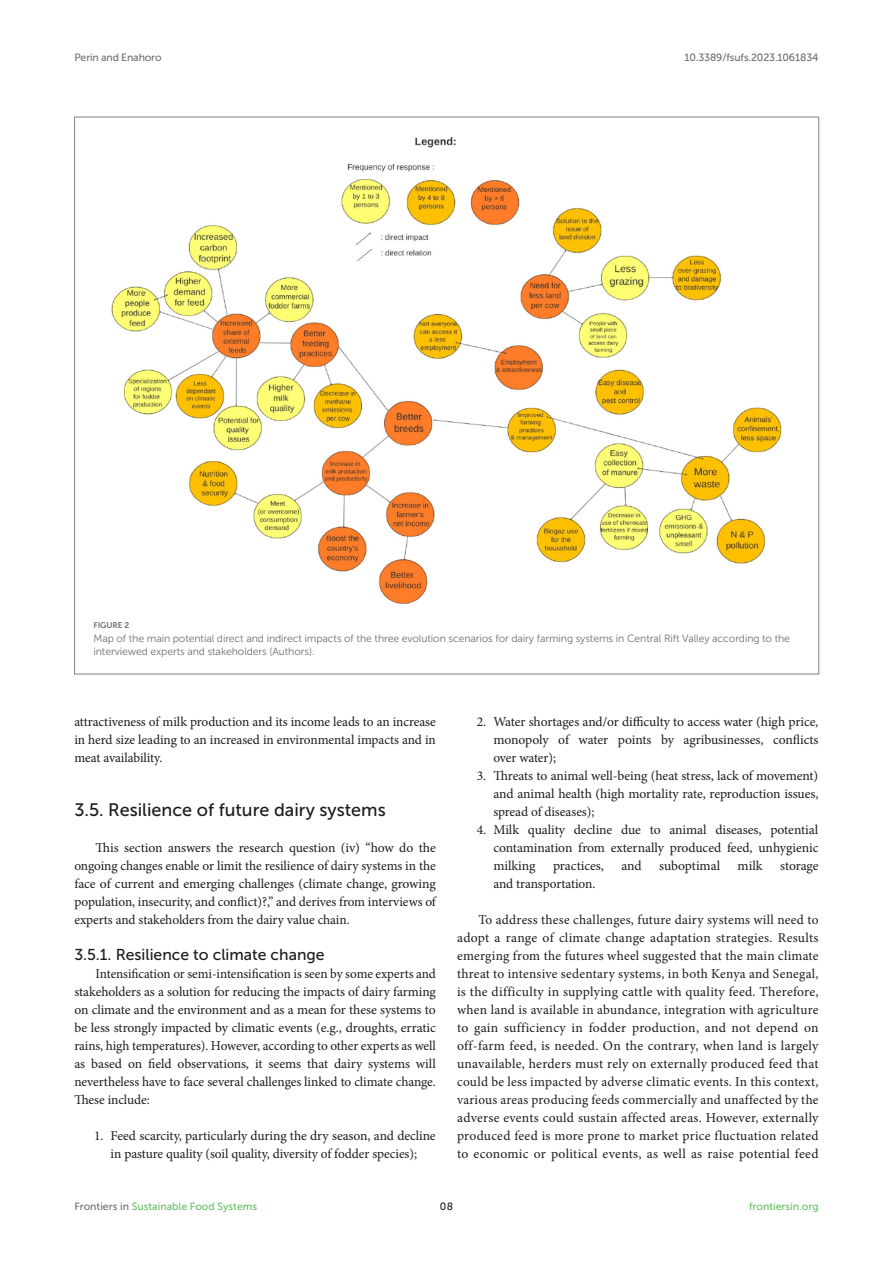
<style>
.page{position:relative;width:893px;height:1263px;background:#fff}
.page>*{position:absolute;margin:0;border:0;box-sizing:border-box;transform-origin:0 0}
.HEAD_2{font:18px "Museo Sans 500";color:#1b1c1b}
.HEAD_3{font:15.75px "Museo Sans 500";color:#1b1c1b}
.TEXT{font:13.5px/18px "Minion Pro";color:#1b1c1b;text-align:justify}
.TEXT_FLUSH{font:13.5px/18px "Minion Pro";letter-spacing:-.005em;color:#1b1c1b;text-align:justify}
.NL_MID{font:13.5px/18px "Minion Pro";letter-spacing:-.005em;color:#1b1c1b;text-align:justify}
.NL_BLW{font:13.5px/18px "Minion Pro";letter-spacing:-.005em;color:#1b1c1b;text-align:justify}
.NL_ABV{font:13.5px/18px "Minion Pro";letter-spacing:-.005em;color:#1b1c1b;text-align:center}
.FIG_LEG{font:10.5px/13.5px "Museo Sans 300";letter-spacing:-.01em;color:#706f70}
.t1{font:10.5px "Museo Sans 500";color:#65c161}
.t2{font:10.5px "Museo Sans 500";letter-spacing:-.015em;color:#706f70}
.t3{font:10.5px "Museo Sans 500";color:#1b1c1b}
.FIG_HD{font:8.25px "Museo Sans 700";letter-spacing:-.01em;color:#706f70}
.s1{color:#706f70}
</style>
<div class="page">
<img style="left:111px;top:137px;width:671px;height:468px">
<p class="t2" style="left:74px;top:51px;width:89px">Perin and Enahoro</p>
<p class="t2" style="left:685px;top:51px;width:135px">10.3389/fsufs.2023.1061834</p>
<p class="FIG_HD" style="left:94px;top:621px;width:37px">FIGURE 2</p>
<p class="FIG_LEG" style="left:94px;top:631px;width:698px">Map of the main potential direct and indirect impacts of the three evolution scenarios for dairy farming systems in Central Rift Valley according to the interviewed experts and stakeholders (Authors).</p>
<p class="TEXT" style="left:74px;top:713px;width:363px">attractiveness of milk production and its income leads to an increase in herd size leading to an increased in environmental impacts and in meat availability.</p>
<p class="HEAD_2" style="left:74px;top:800px;width:313px">3.5. Resilience of future dairy systems</p>
<p class="TEXT_FLUSH" style="left:74px;top:839px;width:363px;text-indent:21px">This section answers the research question (iv) “how do the ongoing changes enable or limit the resilience of dairy systems in the face of current and emerging challenges (climate change, growing population, insecurity, and conflict)?,” and derives from interviews of experts and stakeholders from the dairy value chain.</p>
<p class="HEAD_3" style="left:74px;top:946px;width:252px">3.5.1. Resilience to climate change</p>
<p class="TEXT_FLUSH" style="left:74px;top:965px;width:363px;text-indent:21px">Intensification or semi-intensification is seen by some experts and stakeholders as a solution for reducing the impacts of dairy farming on climate and the environment and as a mean for these systems to be less strongly impacted by climatic events (e.g., droughts, erratic rains, high temperatures). However, according to other experts as well as based on field observations, it seems that dairy systems will nevertheless have to face several challenges linked to climate change.<br>These include:</p>
<p class="NL_ABV" style="left:94px;top:1127px;width:343px">1. Feed scarcity, particularly during the dry season, and decline in pasture quality (soil quality, diversity of fodder species);</p>
<p class="NL_MID" style="left:493px;top:713px;width:327px;text-indent:-16px">2. Water shortages and/or difficulty to access water (high price, monopoly of water points by agribusinesses, conflicts over water);</p>
<p class="NL_MID" style="left:493px;top:767px;width:327px;text-indent:-16px">3. Threats to animal well-being (heat stress, lack of movement) and animal health (high mortality rate, reproduction issues, spread of diseases);</p>
<p class="NL_BLW" style="left:493px;top:821px;width:327px;text-indent:-16px">4. Milk quality decline due to animal diseases, potential contamination from externally produced feed, unhygienic milking</p>
<p class="NL_BLW" style="left:553px;top:857px;width:52px">practices,</p>
<p class="NL_BLW" style="left:621px;top:857px;width:22px">and</p>
<p class="NL_BLW" style="left:659px;top:857px;width:62px">suboptimal</p>
<p class="NL_BLW" style="left:738px;top:857px;width:26px">milk</p>
<p class="NL_BLW" style="left:780px;top:857px;width:40px">storage</p>
<p class="NL_BLW" style="left:493px;top:875px;width:104px">and transportation.</p>
<p class="TEXT" style="left:457px;top:911px;width:363px;text-indent:21px">To address these challenges, future dairy systems will need to adopt a range of climate change adaptation strategies. Results emerging from the futures wheel suggested that the main climate threat to intensive sedentary systems, in both Kenya and Senegal, is the difficulty in supplying cattle with quality feed. Therefore, when land is available in abundance, integration with agriculture to gain sufficiency in fodder production, and not depend on off-farm feed, is needed. On the contrary, when land is largely unavailable, herders must rely on externally produced feed that could be less impacted by adverse climatic events. In this context, various areas producing feeds commercially and unaffected by the adverse events could sustain affected areas. However, externally produced feed is more prone to market price fluctuation related to economic or political events, as well as raise potential feed</p>
<p class="t1" style="left:74px;top:1200px;width:184px"><span class="s1">Frontiers in</span> Sustainable Food Systems</p>
<p class="t3" style="left:440px;top:1200px;width:15px">08</p>
<p class="t1" style="left:749px;top:1200px;width:71px">frontiersin.org</p>
</div>
